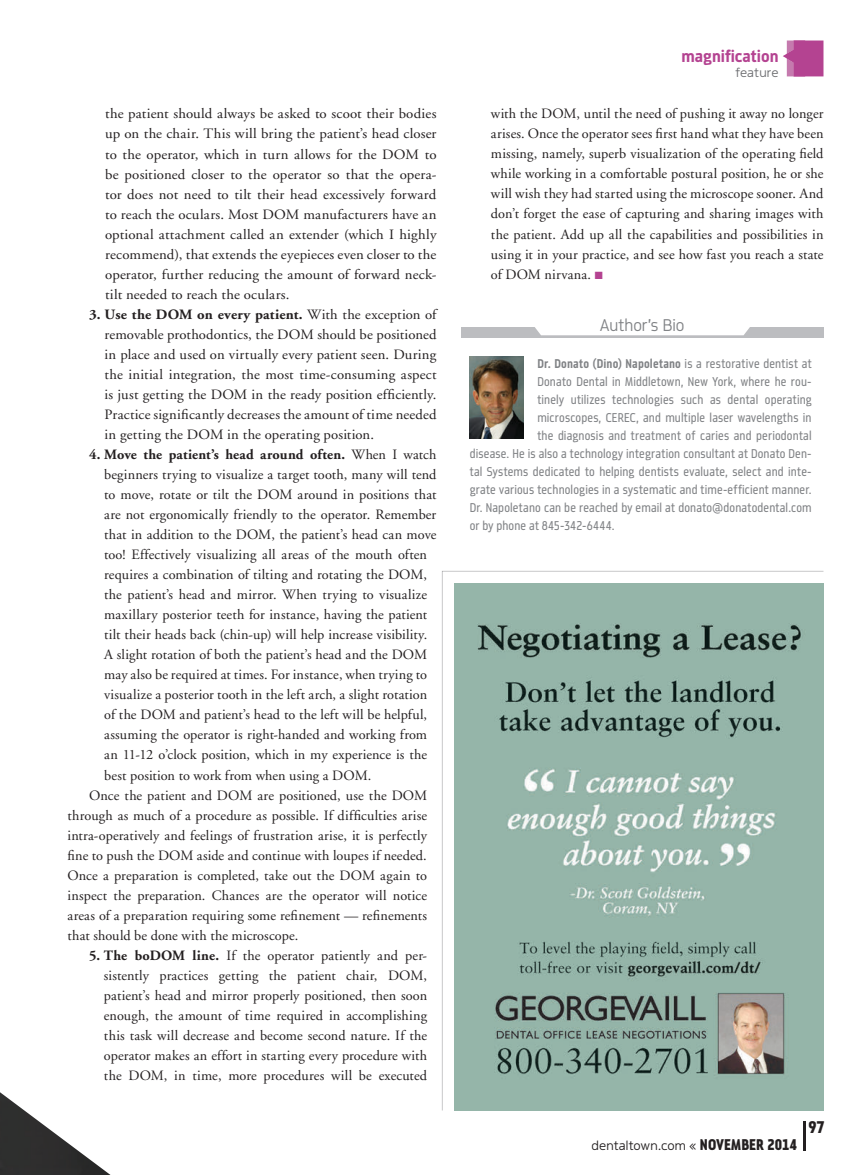
<style>
.page{position:relative;width:864px;height:1175px;background:#fff}
.page>*{position:absolute;margin:0;border:0;box-sizing:border-box;transform-origin:0 0}
.t1{font:700 18px "Metroflex Uni";color:#b44391}
.t2{font:18px "Metroflex Uni Lt OSF";color:#808285}
.t3{font:18px "Metroflex Narrow Hvy";color:#231f20}
.t4{font:14.25px/20px "Adobe Garamond";letter-spacing:.01em;color:#231f20;text-align:justify}
.t5{font:14.25px/20px "Adobe Garamond";letter-spacing:.01em;color:#231f20;text-align:justify;scale:1.04 1}
.t6{font:700 14.25px "Adobe Garamond";letter-spacing:.01em;color:#231f20}
.t7{font:13.5px "Metroflex Narrow";letter-spacing:.01em;color:#808285}
.t8{font:700 13.5px "Metroflex Narrow";letter-spacing:.01em;color:#808285}
.t9{font:13.5px "Metroflex Wide Lt OSF";letter-spacing:.015em;color:#231f20}
.t10{font:13.5px "Metroflex Wide Lt OSF";letter-spacing:.015em;color:#6c6d70}
.s1{font-weight:700}
.s2{font-weight:400}
.s3{color:#b44391}
.s4{font-family:"Metroflex Narrow Hvy";font-size:16.5px}
</style>
<div class="page">
<img style="left:0;top:1092px;width:109px;height:82px">
<svg style="left:783px;top:40px;width:41px;height:36px"></svg>
<hr style="left:803px;top:1121px;width:3px;height:29px;background:#231f20">
<div style="left:461px;top:327px;width:363px;height:11px;background:#bcbdc0"></div>
<div style="left:535px;top:327px;width:215px;height:8px;background:#fff"></div>
<img style="left:470px;top:357px;width:54px;height:81px">
<svg style="left:442px;top:571px;width:382px;height:539px"></svg>
<img style="left:454px;top:584px;width:370px;height:526px">
<p class="t5" style="left:105px;top:104px;width:320px">the patient should always be asked to scoot their bodies up on the chair. This will bring the patient’s head closer to the operator, which in turn allows for the DOM to be positioned closer to the operator so that the opera&shy;tor does not need to tilt their head excessively forward to reach the oculars. Most DOM manufacturers have an optional attachment called an extender (which I highly recommend), that extends the eyepieces even closer to the operator, further reducing the amount of forward neck&shy;tilt needed to reach the oculars.</p>
<p class="t4" style="left:105px;top:305px;width:334px;text-indent:-15px"><span class="s1">3. Use the DOM on every patient.</span> With the exception of removable prothodontics, the DOM should be positioned in place and used on virtually every patient seen. During the initial integration, the most time-consuming aspect is just getting the DOM in the ready position efficiently.<br>Practice significantly decreases the amount of time needed in getting the DOM in the operating position.</p>
<p class="t6" style="left:89px;top:447px;width:349px">4. Move the patient’s head around often. <span class="s2">When I watch</span></p>
<p class="t4" style="left:104px;top:465px;width:334px">beginners trying to visualize a target tooth, many will tend</p>
<p class="t4" style="left:104px;top:485px;width:334px">to move, rotate or tilt the DOM around in positions that</p>
<p class="t4" style="left:104px;top:505px;width:334px">are not ergonomically friendly to the operator. Remember</p>
<p class="t4" style="left:104px;top:525px;width:334px">that in addition to the DOM, the patient’s head can move</p>
<p class="t4" style="left:104px;top:545px;width:324px">too! Effectively visualizing all areas of the mouth often</p>
<p class="t4" style="left:104px;top:565px;width:324px">requires a combination of tilting and rotating the DOM,</p>
<p class="t4" style="left:104px;top:585px;width:324px">the patient’s head and mirror. When trying to visualize</p>
<p class="t4" style="left:104px;top:605px;width:324px">maxillary posterior teeth for instance, having the patient</p>
<p class="t4" style="left:104px;top:625px;width:325px">tilt their heads back (chin-up) will help increase visibility.</p>
<p class="t4" style="left:104px;top:645px;width:324px">A slight rotation of both the patient’s head and the DOM</p>
<p class="t4" style="left:104px;top:665px;width:324px">may also be required at times. For instance, when trying to</p>
<p class="t4" style="left:104px;top:685px;width:324px">visualize a posterior tooth in the left arch, a slight rotation</p>
<p class="t4" style="left:104px;top:705px;width:324px">of the DOM and patient’s head to the left will be helpful,</p>
<p class="t4" style="left:104px;top:725px;width:324px">assuming the operator is right-handed and working from</p>
<p class="t4" style="left:104px;top:745px;width:324px">an 11-12 o’clock position, which in my experience is the</p>
<p class="t4" style="left:104px;top:765px;width:269px">best position to work from when using a DOM.</p>
<p class="t4" style="left:89px;top:785px;width:340px">Once the patient and DOM are positioned, use the DOM</p>
<p class="t4" style="left:67px;top:805px;width:361px">through as much of a procedure as possible. If difficulties arise</p>
<p class="t4" style="left:67px;top:825px;width:361px">intra-operatively and feelings of frustration arise, it is perfectly</p>
<p class="t4" style="left:67px;top:845px;width:361px">fine to push the DOM aside and continue with loupes if needed.</p>
<p class="t4" style="left:67px;top:865px;width:361px">Once a preparation is completed, take out the DOM again to</p>
<p class="t4" style="left:67px;top:885px;width:361px">inspect the preparation. Chances are the operator will notice</p>
<p class="t4" style="left:67px;top:905px;width:361px">areas of a preparation requiring some refinement — refinements</p>
<p class="t4" style="left:67px;top:925px;width:232px">that should be done with the microscope.</p>
<p class="t4" style="left:104px;top:945px;width:325px;text-indent:-15px"><span class="s1">5. The boDOM line.</span> If the operator patiently and per&shy;sistently practices getting the patient chair, DOM, patient’s head and mirror properly positioned, then soon enough, the amount of time required in accomplishing this task will decrease and become second nature. If the operator makes an effort in starting every procedure with the DOM, in time, more procedures will be executed</p>
<p class="t1" style="left:682px;top:49px;width:98px">magnification</p>
<p class="t10" style="left:735px;top:68px;width:45px">feature</p>
<p class="t4" style="left:491px;top:104px;width:334px">with the DOM, until the need of pushing it away no longer arises. Once the operator sees first hand what they have been missing, namely, superb visualization of the operating field while working in a comfortable postural position, he or she will wish they had started using the microscope sooner. And don’t forget the ease of capturing and sharing images with the patient. Add up all the capabilities and possibilities in using it in your practice, and see how fast you reach a state of DOM nirvana. <span class="s3">■</span></p>
<p class="t2" style="left:600px;top:318px;width:86px">Author’s Bio</p>
<p class="t8" style="left:537px;top:358px;width:276px">Dr. Donato (Dino) Napoletano <span class="s2">is a restorative dentist at</span></p>
<p class="t7" style="left:537px;top:376px;width:276px">Donato Dental in Middletown, New York, where he rou-</p>
<p class="t7" style="left:537px;top:394px;width:276px">tinely utilizes technologies such as dental operating</p>
<p class="t7" style="left:537px;top:412px;width:276px">microscopes, CEREC, and multiple laser wavelengths in</p>
<p class="t7" style="left:537px;top:430px;width:276px">the diagnosis and treatment of caries and periodontal</p>
<p class="t7" style="left:470px;top:448px;width:343px">disease. He is also a technology integration consultant at Donato Den-</p>
<p class="t7" style="left:470px;top:466px;width:343px">tal Systems dedicated to helping dentists evaluate, select and inte-</p>
<p class="t7" style="left:470px;top:484px;width:343px">grate various technologies in a systematic and time-efficient manner.</p>
<p class="t7" style="left:470px;top:502px;width:343px">Dr. Napoletano can be reached by email at donato@donatodental.com</p>
<p class="t7" style="left:470px;top:520px;width:146px">or by phone at 845-342-6444.</p>
<p class="t9" style="left:591px;top:1140px;width:207px">dentaltown.com « <span class="s4">NOVEMBER 2014</span></p>
<p class="t3" style="left:808px;top:1120px;width:18px">97</p>
</div>
